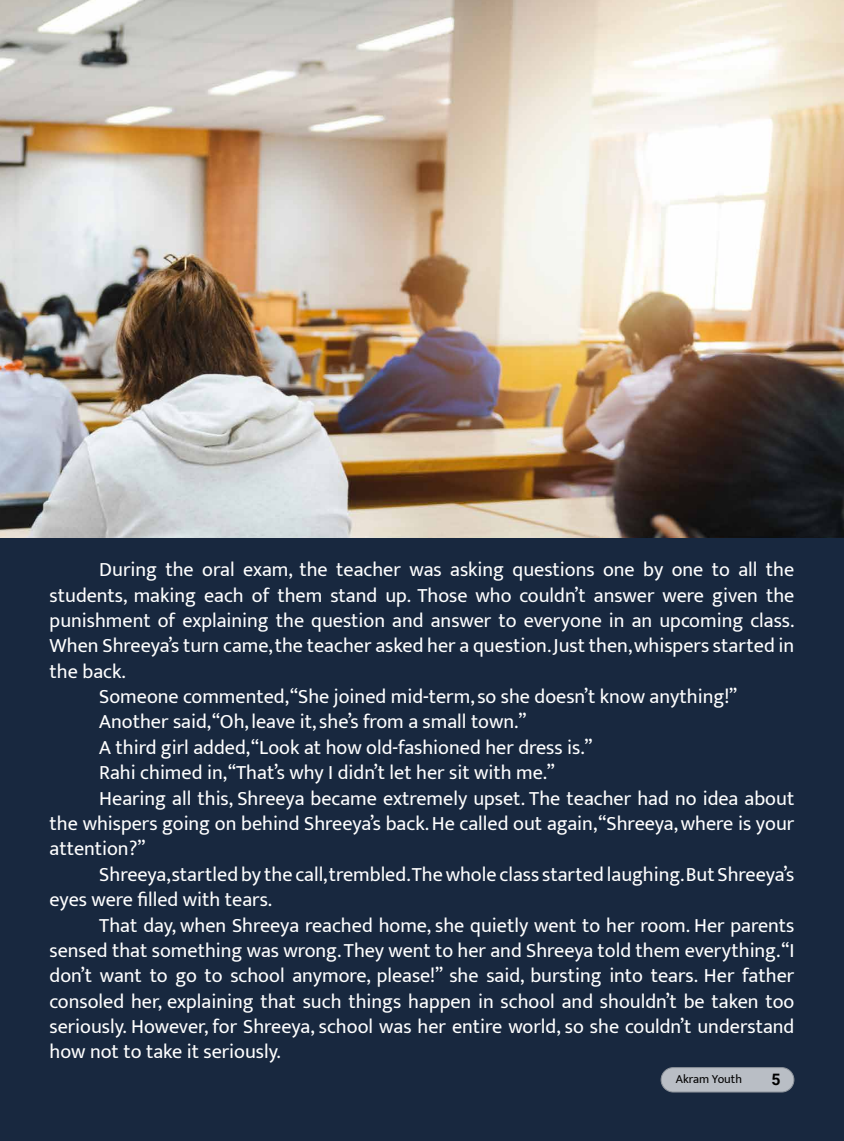
<style>
.page{position:relative;width:844px;height:1141px;background:#fff}
.page>*{position:absolute;margin:0;border:0;box-sizing:border-box;transform-origin:0 0}
.t1{font:20.12px "Mukta Vaani";color:#fff}
.t2{font:700 15.75px "Roboto";color:#000}
.t3{font:12.25px "Mukta Vaani";color:#000}
</style>
<div class="page">
<div style="left:0;top:0;width:843px;height:1141px;background:#18283f"></div>
<div style="left:661px;top:1068px;width:132px;height:24px;background:#b9bec5;border-radius:12px"></div>
<div style="left:660px;top:1067px;width:134px;height:25px;border:1px solid #bcbec0;border-radius:12px"></div>
<img style="left:0;top:0;width:843px;height:537px">
<p class="t1" style="left:99px;top:557px;width:696px">During the oral exam, the teacher was asking questions one by one to all the</p>
<p class="t1" style="left:50px;top:583px;width:746px">students, making each of them stand up. Those who couldn’t answer were given the</p>
<p class="t1" style="left:50px;top:608px;width:746px">punishment of explaining the question and answer to everyone in an upcoming class.</p>
<p class="t1" style="left:50px;top:634px;width:746px">When Shreeya’s turn came, the teacher asked her a question. Just then, whispers started in</p>
<p class="t1" style="left:50px;top:659px;width:78px">the back.</p>
<p class="t1" style="left:99px;top:684px;width:639px">Someone commented,“She joined mid-term, so she doesn’t know anything!”</p>
<p class="t1" style="left:99px;top:710px;width:428px">Another said,“Oh, leave it, she’s from a small town.”</p>
<p class="t1" style="left:99px;top:735px;width:494px">A third girl added,“Look at how old-fashioned her dress is.”</p>
<p class="t1" style="left:99px;top:760px;width:457px">Rahi chimed in,“That’s why I didn’t let her sit with me.”</p>
<p class="t1" style="left:99px;top:786px;width:696px">Hearing all this, Shreeya became extremely upset. The teacher had no idea about</p>
<p class="t1" style="left:50px;top:811px;width:746px">the whispers going on behind Shreeya’s back. He called out again, “Shreeya, where is your</p>
<p class="t1" style="left:50px;top:837px;width:97px">attention?”</p>
<p class="t1" style="left:99px;top:862px;width:696px">Shreeya,startled by the call,trembled.The whole class started laughing.But Shreeya’s</p>
<p class="t1" style="left:50px;top:887px;width:224px">eyes were filled with tears.</p>
<p class="t1" style="left:99px;top:913px;width:696px">That day, when Shreeya reached home, she quietly went to her room. Her parents</p>
<p class="t1" style="left:50px;top:938px;width:746px">sensed that something was wrong. They went to her and Shreeya told them everything.“I</p>
<p class="t1" style="left:50px;top:963px;width:746px">don’t want to go to school anymore, please!” she said, bursting into tears. Her father</p>
<p class="t1" style="left:50px;top:989px;width:746px">consoled her, explaining that such things happen in school and shouldn’t be taken too</p>
<p class="t1" style="left:50px;top:1014px;width:746px">seriously. However, for Shreeya, school was her entire world, so she couldn’t understand</p>
<p class="t1" style="left:50px;top:1040px;width:232px">how not to take it seriously.</p>
<p class="t3" style="left:675px;top:1072px;width:68px">Akram Youth</p>
<p class="t2" style="left:771px;top:1069px;width:11px">5</p>
</div>
